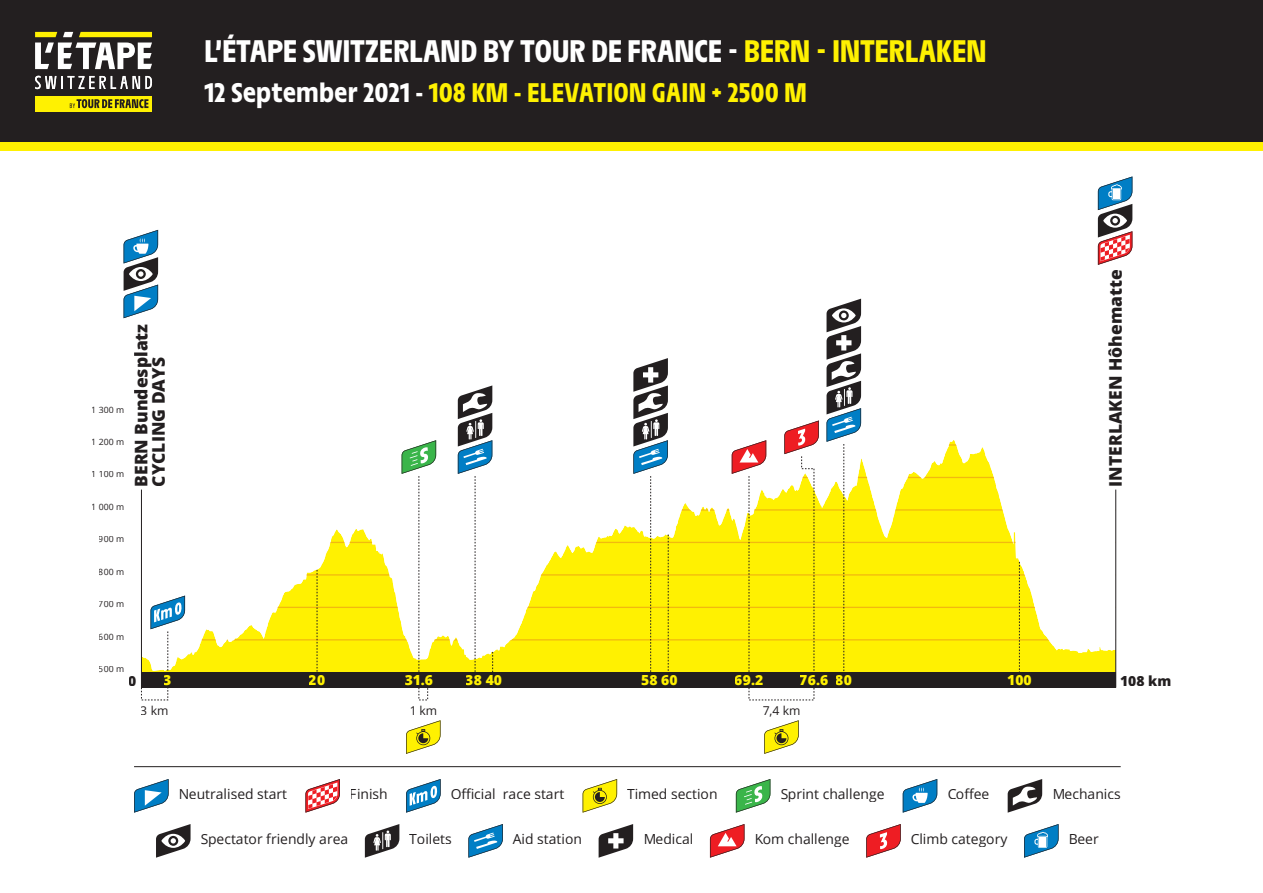
<style>
.page{position:relative;width:1263px;height:893px;background:#fff}
.page>*{position:absolute;margin:0;border:0;box-sizing:border-box;transform-origin:0 0}
.Titre_Bandeau{font:700 33px "Galibier";letter-spacing:-.015em;color:#fff}
.Date_Bandeau{font:700 28.5px "Galibier";color:#fff101}
.t1{font:800 17.4px/17.4px "Open Sans";color:#231f20}
.t2{font:13.95px "Open Sans";color:#231f20}
.t3{font:800 13.95px "Open Sans";color:#fff101}
.t4{font:800 13.95px "Open Sans";color:#231f20}
.t5{font:12.15px "Open Sans";color:#231f20}
.t6{font:8.7px "Open Sans";color:#231f20}
.s1{color:#fff101}
.s2{color:#fff}
</style>
<div class="page">
<div style="left:0;top:0;width:1263px;height:142px;background:#231f20"></div>
<div style="left:0;top:142px;width:1263px;height:9px;background:#fff101"></div>
<svg style="left:79px;top:32px;width:73px;height:5px"></svg>
<svg style="left:35px;top:32px;width:22px;height:5px"></svg>
<div style="left:35px;top:96px;width:117px;height:16px;background:#fff101"></div>
<svg style="left:70px;top:99px;width:78px;height:9px"></svg>
<svg style="left:35px;top:43px;width:117px;height:26px"></svg>
<svg style="left:63px;top:32px;width:10px;height:5px"></svg>
<svg style="left:35px;top:76px;width:117px;height:13px"></svg>
<svg style="left:1008px;top:779px;width:34px;height:34px"></svg>
<div style="left:141px;top:672px;width:975px;height:16px;background:#231f20"></div>
<div style="left:418px;top:687px;width:10px;height:13px;border:1px dashed #231f20"></div>
<div style="left:141px;top:687px;width:27px;height:13px;border:1px dashed #231f20"></div>
<div style="left:748px;top:687px;width:66px;height:13px;border:1px dashed #231f20"></div>
<svg style="left:141px;top:427px;width:975px;height:244px"></svg>
<svg style="left:402px;top:440px;width:34px;height:232px"></svg>
<svg style="left:458px;top:385px;width:35px;height:287px"></svg>
<svg style="left:633px;top:358px;width:36px;height:314px"></svg>
<svg style="left:826px;top:299px;width:35px;height:373px"></svg>
<svg style="left:1019px;top:562px;width:1px;height:110px"></svg>
<svg style="left:317px;top:570px;width:1px;height:102px"></svg>
<svg style="left:124px;top:230px;width:34px;height:88px"></svg>
<hr style="left:141px;top:490px;width:1px;height:198px;background:#231f20">
<svg style="left:1098px;top:176px;width:34px;height:89px"></svg>
<hr style="left:1115px;top:490px;width:1px;height:198px;background:#231f20">
<svg style="left:732px;top:440px;width:34px;height:232px"></svg>
<svg style="left:151px;top:596px;width:34px;height:76px"></svg>
<svg style="left:764px;top:720px;width:35px;height:34px"></svg>
<svg style="left:406px;top:720px;width:34px;height:34px"></svg>
<svg style="left:134px;top:779px;width:35px;height:34px"></svg>
<svg style="left:305px;top:779px;width:35px;height:34px"></svg>
<svg style="left:583px;top:779px;width:34px;height:34px"></svg>
<svg style="left:736px;top:779px;width:34px;height:34px"></svg>
<svg style="left:903px;top:779px;width:34px;height:34px"></svg>
<svg style="left:406px;top:779px;width:35px;height:34px"></svg>
<svg style="left:468px;top:824px;width:35px;height:34px"></svg>
<svg style="left:365px;top:824px;width:34px;height:34px"></svg>
<svg style="left:599px;top:824px;width:34px;height:34px"></svg>
<svg style="left:866px;top:824px;width:35px;height:34px"></svg>
<svg style="left:710px;top:824px;width:34px;height:34px"></svg>
<svg style="left:1024px;top:824px;width:34px;height:34px"></svg>
<div style="left:1039px;top:837px;width:7px;height:9px;background:#fff"></div>
<hr style="left:134px;top:766px;width:987px;height:1px;background:#231f20">
<svg style="left:784px;top:420px;width:35px;height:252px"></svg>
<svg style="left:156px;top:824px;width:35px;height:34px"></svg>
<p class="Titre_Bandeau" style="left:204px;top:34px;width:784px">L’ÉTAPE SWITZERLAND BY TOUR DE FRANCE - <span class="s1">BERN - INTERLAKEN</span></p>
<p class="Date_Bandeau" style="left:204px;top:78px;width:604px"><span class="s2">12 September 2021 -</span> 108 KM - ELEVATION GAIN + 2500 M</p>
<p class="t6" style="left:92px;top:403px;width:34px">1 300 m</p>
<p class="t6" style="left:92px;top:436px;width:34px">1 200 m</p>
<p class="t6" style="left:92px;top:468px;width:34px">1 100 m</p>
<p class="t6" style="left:92px;top:501px;width:34px">1 000 m</p>
<p class="t6" style="left:99px;top:533px;width:27px">900 m</p>
<p class="t6" style="left:99px;top:566px;width:27px">800 m</p>
<p class="t6" style="left:99px;top:598px;width:27px">700 m</p>
<p class="t6" style="left:99px;top:631px;width:27px">600 m</p>
<p class="t6" style="left:99px;top:663px;width:27px">500 m</p>
<p class="t1" style="left:131px;top:487px;width:164px;rotate:-90deg">BERN Bundesplatz<br>CYCLING DAYS</p>
<p class="t1" style="left:1106px;top:487px;width:219px;rotate:-90deg">INTERLAKEN Hôhematte</p>
<p class="t4" style="left:129px;top:670px;width:10px">0</p>
<p class="t3" style="left:164px;top:670px;width:10px">3</p>
<p class="t3" style="left:309px;top:670px;width:18px">20</p>
<p class="t3" style="left:405px;top:670px;width:30px">31.6</p>
<p class="t3" style="left:466px;top:670px;width:38px">38 40</p>
<p class="t3" style="left:641px;top:670px;width:38px">58 60</p>
<p class="t3" style="left:735px;top:670px;width:30px">69.2</p>
<p class="t3" style="left:836px;top:670px;width:18px">80</p>
<p class="t3" style="left:1007px;top:670px;width:26px">100</p>
<p class="t4" style="left:1120px;top:670px;width:53px">108 km</p>
<p class="t5" style="left:141px;top:702px;width:29px">3 km</p>
<p class="t5" style="left:409px;top:702px;width:29px">1 km</p>
<p class="t5" style="left:762px;top:702px;width:39px">7,4 km</p>
<p class="t3" style="left:800px;top:670px;width:30px">76.6</p>
<p class="t2" style="left:178px;top:784px;width:110px">Neutralised start</p>
<p class="t2" style="left:350px;top:784px;width:39px">Finish</p>
<p class="t2" style="left:450px;top:784px;width:115px">Official race start</p>
<p class="t2" style="left:627px;top:784px;width:92px">Timed section</p>
<p class="t2" style="left:780px;top:784px;width:106px">Sprint challenge</p>
<p class="t2" style="left:947px;top:784px;width:44px">Coffee</p>
<p class="t2" style="left:200px;top:829px;width:149px">Spectator friendly area</p>
<p class="t2" style="left:409px;top:829px;width:44px">Toilets</p>
<p class="t2" style="left:513px;top:829px;width:71px">Aid station</p>
<p class="t2" style="left:643px;top:829px;width:52px">Medical</p>
<p class="t2" style="left:754px;top:829px;width:97px">Kom challenge</p>
<p class="t2" style="left:911px;top:829px;width:98px">Climb category</p>
<p class="t2" style="left:1068px;top:829px;width:32px">Beer</p>
<p class="t2" style="left:1052px;top:784px;width:70px">Mechanics</p>
</div>
